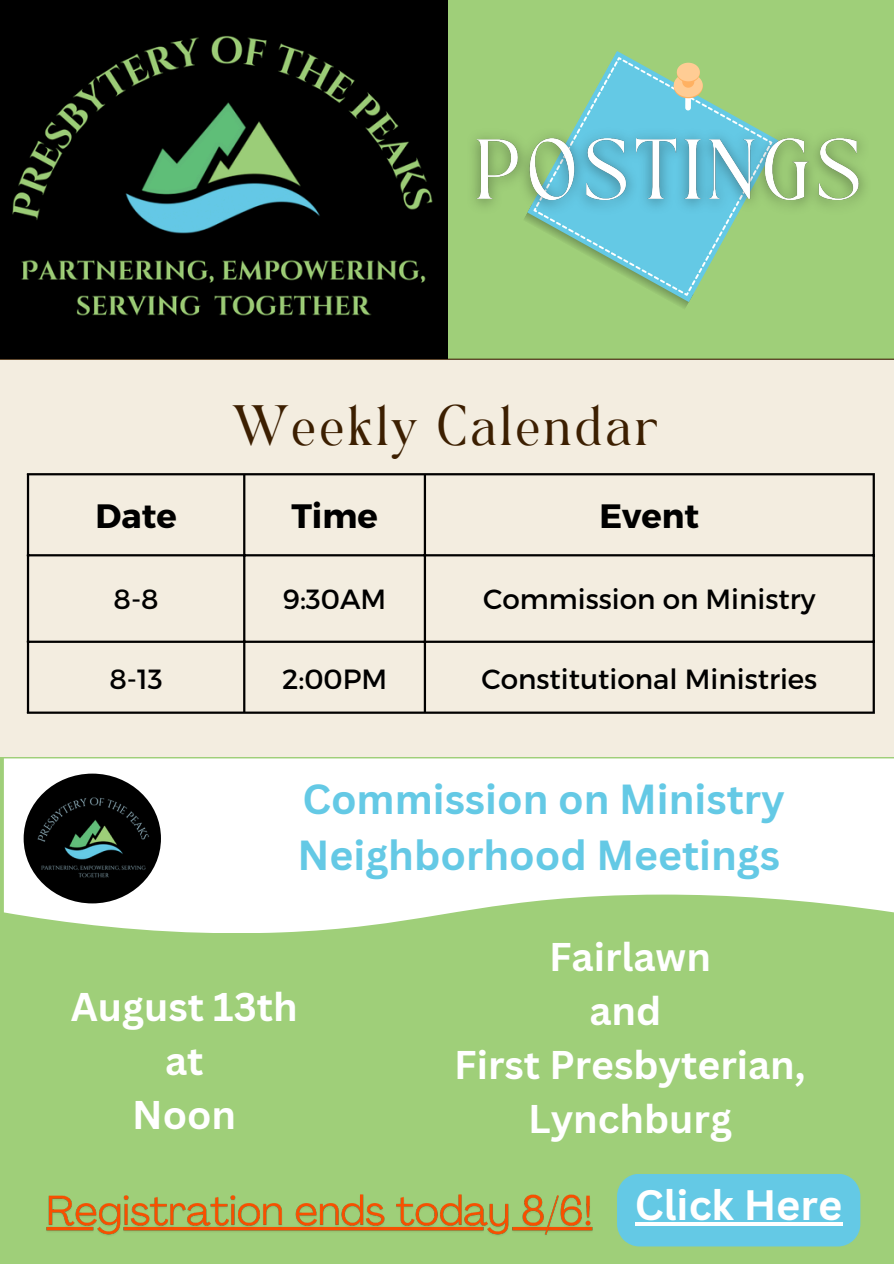
<style>
.page{position:relative;width:894px;height:1264px;background:#fff}
.page>*{position:absolute;margin:0;border:0;box-sizing:border-box;transform-origin:0 0}
.t1{font:700 41.4px "Canva Sans";color:#fff}
.t2{font:700 40.95px/56.2px "Canva Sans";color:#64c9e5}
.t3{font:39.75px "TAN Angleton";letter-spacing:.02em;color:#3c1f01}
.t4{font:700 39px/54px "Canva Sans";color:#fff;text-align:center}
.t5{font:700 33.75px "Montserrat";color:#000}
.t6{font:27.75px "Montserrat";color:#000}
</style>
<div class="page">
<div style="left:0;top:0;width:893px;height:1263px;background:#9fcf79"></div>
<div style="left:0;top:360px;width:893px;height:397px;background:#f3ede0"></div>
<hr style="left:27px;top:475px;width:2px;height:236px;background:#000">
<hr style="left:243px;top:475px;width:2px;height:236px;background:#000">
<hr style="left:423px;top:475px;width:3px;height:236px;background:#000">
<hr style="left:872px;top:475px;width:2px;height:236px;background:#000">
<hr style="left:27px;top:473px;width:847px;height:2px;background:#000">
<hr style="left:27px;top:554px;width:847px;height:2px;background:#000">
<hr style="left:27px;top:640px;width:847px;height:3px;background:#000">
<hr style="left:27px;top:711px;width:847px;height:2px;background:#000">
<svg style="left:529px;top:57px;width:212px;height:251px"></svg>
<img style="left:473px;top:120px;width:392px;height:102px">
<hr style="left:0;top:358px;width:893px;height:2px;background:#3c1f01">
<img style="left:0;top:0;width:447px;height:358px">
<div style="left:617px;top:1174px;width:243px;height:72px;background:#64c9e5"></div>
<svg style="left:4px;top:758px;width:889px;height:175px;background:#f2f8ed"></svg>
<img style="left:24px;top:773px;width:137px;height:130px;border-radius:50%">
<hr style="left:634px;top:1222px;width:208px;height:3px;background:#fff">
<img style="left:46px;top:1194px;width:547px;height:41px">
<p class="t3" style="left:232px;top:404px;width:428px">Weekly Calendar</p>
<p class="t5" style="left:95px;top:494px;width:83px">Date</p>
<p class="t5" style="left:291px;top:494px;width:88px">Time</p>
<p class="t5" style="left:599px;top:494px;width:101px">Event</p>
<p class="t6" style="left:114px;top:581px;width:46px">8-8</p>
<p class="t6" style="left:283px;top:581px;width:105px">9:30AM</p>
<p class="t6" style="left:483px;top:581px;width:334px">Commission on Ministry</p>
<p class="t6" style="left:109px;top:661px;width:55px">8-13</p>
<p class="t6" style="left:282px;top:661px;width:106px">2:00PM</p>
<p class="t6" style="left:481px;top:661px;width:337px">Constitutional Ministries</p>
<p class="t2" style="left:297px;top:770px;width:488px">Commission on Ministry<br>Neighborhood Meetings</p>
<h2 class="t4" style="left:71px;top:979px;width:228px">August 13th at<br>Noon</h2>
<h2 class="t4" style="left:454px;top:928px;width:353px">Fairlawn<br>and<br>First Presbyterian,<br>Lynchburg</h2>
<h2 class="t1" style="left:634px;top:1175px;width:209px">Click Here</h2>
</div>
